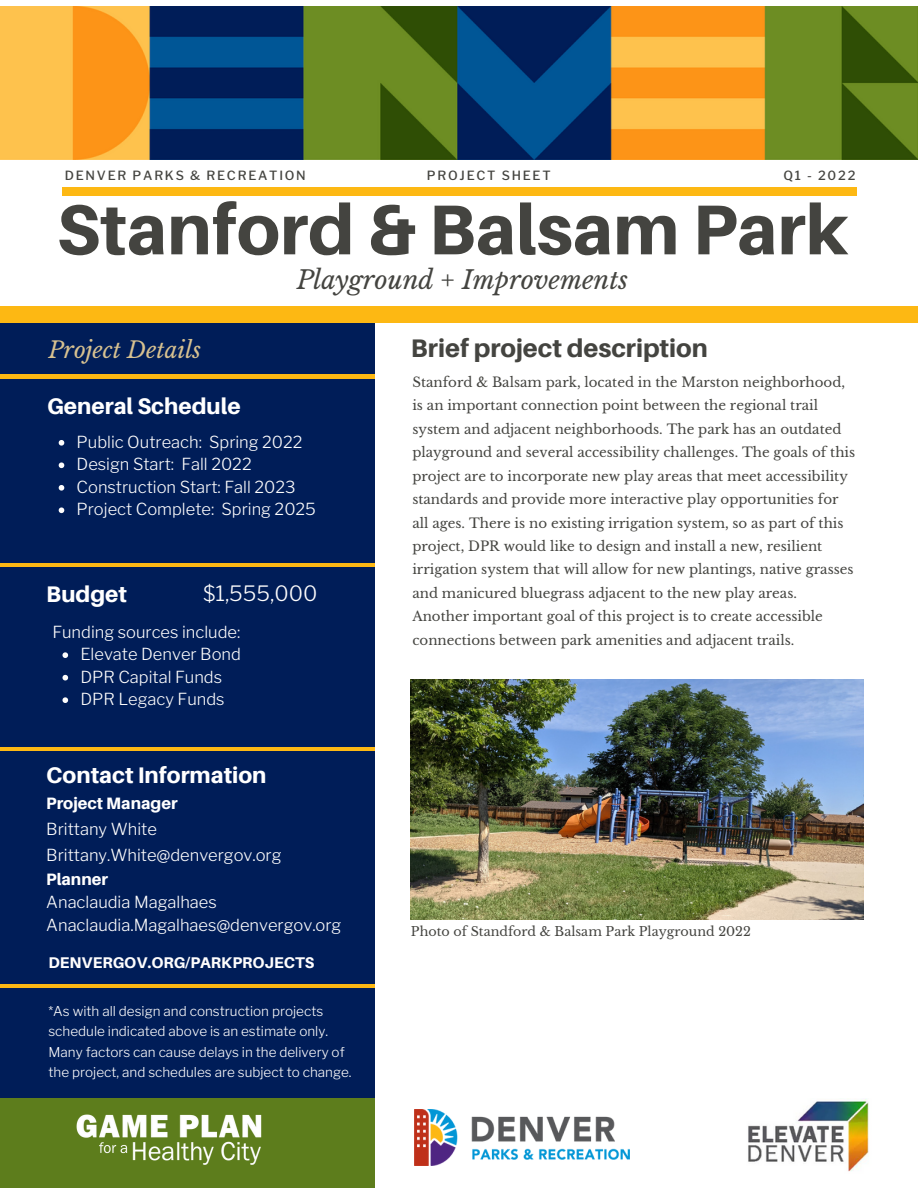
<style>
.page{position:relative;width:918px;height:1188px;background:#fff}
.page>*{position:absolute;margin:0;border:0;box-sizing:border-box;transform-origin:0 0}
.t1{font:800 70.5px "Aileron";color:#444440}
.t2{font:800 25.35px "Aileron";color:#444440}
.t3{font:italic 25.35px "Libre Baskerville";color:#444440}
.t4{font:800 22.5px "Aileron";color:#fff}
.t5{font:italic 22.5px "Libre Baskerville";color:#d7c190}
.t6{font:300 21px "Libre Franklin";color:#fefdfd}
.t7{font:300 16.5px "Libre Franklin";color:#fefdfd}
.t8{font:300 16.5px "Libre Franklin";color:#fff}
.t9{font:800 16.5px "Aileron";color:#fff}
.t10{font:800 15.45px "Aileron";color:#fefdfd}
.t11{font:300 13.5px/20.2px "Libre Franklin";color:#fefdfd}
.t12{font:13.35px/23.4px "Libre Baskerville";color:#444440}
.t13{font:12.75px "Libre Baskerville";color:#444440}
.t14{font:500 12.6px "Libre Franklin";letter-spacing:.14em;color:#444440}
</style>
<div class="page">
<div style="left:0;top:314px;width:375px;height:790px;background:#001d58"></div>
<hr style="left:0;top:375px;width:375px;height:3px;background:#fdb813">
<img style="left:0;top:6px;width:918px;height:153px">
<div style="left:0;top:306px;width:918px;height:16px;background:#fdb813"></div>
<div style="left:63px;top:187px;width:794px;height:8px;background:#fdb813"></div>
<img style="left:411px;top:680px;width:452px;height:239px">
<div style="left:0;top:1098px;width:375px;height:90px;background:#5d7d1c"></div>
<img style="left:76px;top:1114px;width:186px;height:51px">
<img style="left:748px;top:1098px;width:121px;height:74px">
<img style="left:415px;top:1110px;width:215px;height:55px">
<hr style="left:0;top:563px;width:375px;height:4px;background:#fdb813">
<hr style="left:0;top:747px;width:375px;height:3px;background:#fdb813">
<hr style="left:0;top:985px;width:375px;height:3px;background:#fdb813">
<svg style="left:59px;top:440px;width:5px;height:6px"></svg>
<svg style="left:59px;top:462px;width:5px;height:6px"></svg>
<svg style="left:59px;top:485px;width:5px;height:6px"></svg>
<svg style="left:59px;top:507px;width:5px;height:6px"></svg>
<svg style="left:62px;top:652px;width:6px;height:6px"></svg>
<svg style="left:62px;top:675px;width:6px;height:5px"></svg>
<svg style="left:62px;top:697px;width:6px;height:6px"></svg>
<p class="t14" style="left:65px;top:168px;width:243px">DENVER PARKS &amp; RECREATION</p>
<p class="t14" style="left:427px;top:168px;width:125px">PROJECT SHEET</p>
<p class="t14" style="left:783px;top:168px;width:74px">Q1 - 2022</p>
<p class="t1" style="left:57px;top:186px;width:793px">Stanford &amp; Balsam Park</p>
<p class="t3" style="left:297px;top:264px;width:333px">Playground + Improvements</p>
<p class="t5" style="left:49px;top:336px;width:154px">Project Details</p>
<p class="t2" style="left:411px;top:333px;width:298px">Brief project description</p>
<p class="t4" style="left:47px;top:392px;width:195px">General Schedule</p>
<p class="t7" style="left:77px;top:432px;width:227px">Public Outreach: Spring 2022</p>
<p class="t7" style="left:77px;top:454px;width:177px">Design Start: Fall 2022</p>
<p class="t7" style="left:77px;top:477px;width:220px">Construction Start: Fall 2023</p>
<p class="t7" style="left:77px;top:499px;width:241px">Project Complete: Spring 2025</p>
<p class="t4" style="left:46px;top:580px;width:82px">Budget</p>
<p class="t6" style="left:203px;top:581px;width:116px">$1,555,000</p>
<p class="t7" style="left:52px;top:622px;width:190px">Funding sources include:</p>
<p class="t7" style="left:80px;top:644px;width:162px">Elevate Denver Bond</p>
<p class="t7" style="left:80px;top:667px;width:143px">DPR Capital Funds</p>
<p class="t7" style="left:80px;top:689px;width:146px">DPR Legacy Funds</p>
<p class="t4" style="left:46px;top:762px;width:222px">Contact Information</p>
<p class="t9" style="left:46px;top:793px;width:133px">Project Manager</p>
<p class="t8" style="left:46px;top:819px;width:112px">Brittany White</p>
<p class="t8" style="left:46px;top:845px;width:237px">Brittany.White@denvergov.org</p>
<p class="t9" style="left:46px;top:869px;width:63px">Planner</p>
<p class="t8" style="left:46px;top:892px;width:172px">Anaclaudia Magalhaes</p>
<p class="t8" style="left:46px;top:915px;width:297px">Anaclaudia.Magalhaes@denvergov.org</p>
<p class="t10" style="left:48px;top:953px;width:267px">DENVERGOV.ORG/PARKPROJECTS</p>
<p class="t11" style="left:48px;top:1001px;width:305px">*As with all design and construction projects schedule indicated above is an estimate only.<br>Many factors can cause delays in the delivery of the project, and schedules are subject to change.</p>
<p class="t12" style="left:412px;top:370px;width:444px">Stanford &amp; Balsam park, located in the Marston neighborhood, is an important connection point between the regional trail system and adjacent neighborhoods. The park has an outdated playground and several accessibility challenges. The goals of this project are to incorporate new play areas that meet accessibility standards and provide more interactive play opportunities for all ages. There is no existing irrigation system, so as part of this project, DPR would like to design and install a new, resilient irrigation system that will allow for new plantings, native grasses and manicured bluegrass adjacent to the new play areas.<br>Another important goal of this project is to create accessible connections between park amenities and adjacent trails.</p>
<p class="t13" style="left:411px;top:924px;width:341px">Photo of Standford &amp; Balsam Park Playground 2022</p>
</div>
